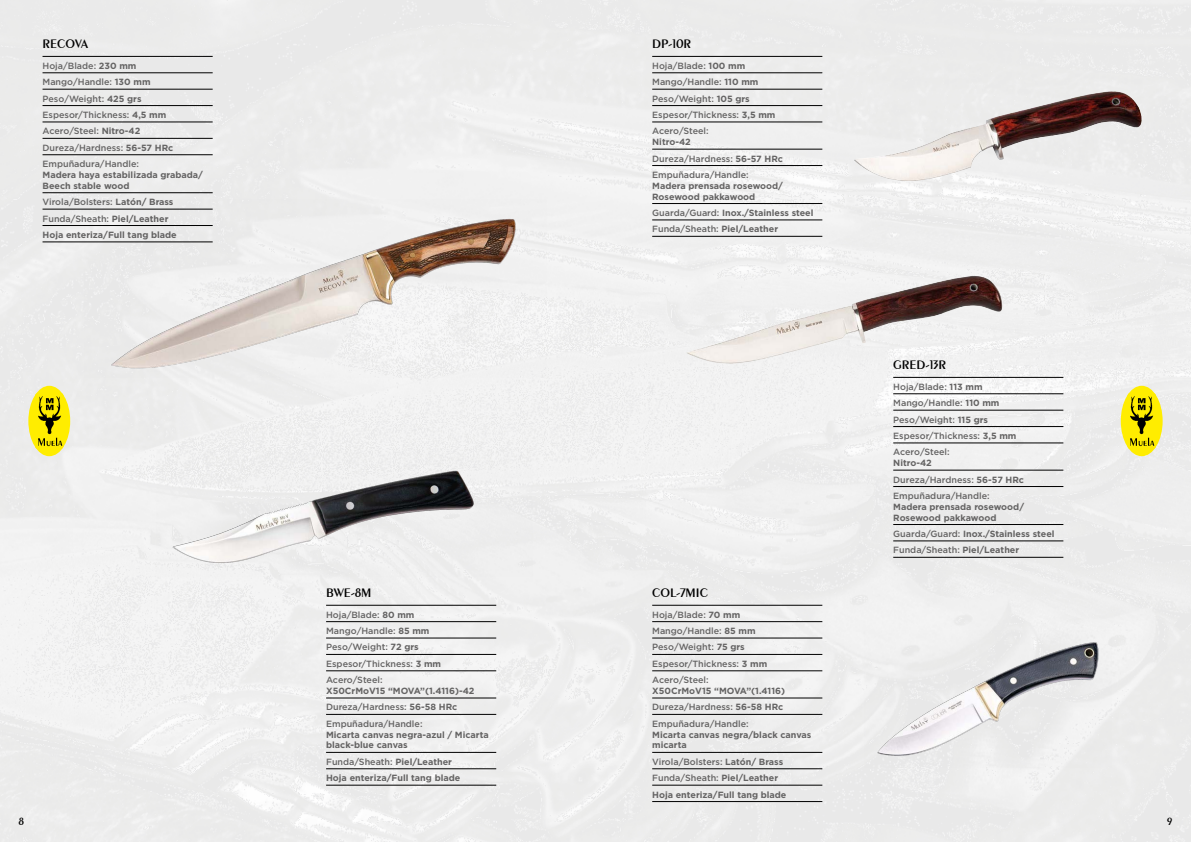
<style>
.page{position:relative;width:1191px;height:842px;background:#ededed}
.page>*{position:absolute;margin:0;border:0;box-sizing:border-box;transform-origin:0 0}
.t1{font:600 13px "Exotic 350 BT";color:#000}
.t2{font:600 11px "Exotic 350 BT";color:#000}
.t3{font:500 9px/16.4px "Gotham";color:#646363}
.t4{font:700 9px/16.4px "Gotham";color:#646363}
.s1{font-weight:700}
.s2{font-weight:500}
</style>
<div class="page">
<hr style="left:43px;top:56px;width:170px;height:1px;background:#000">
<hr style="left:43px;top:73px;width:170px;height:1px;background:#000">
<hr style="left:43px;top:89px;width:170px;height:1px;background:#000">
<hr style="left:43px;top:105px;width:170px;height:1px;background:#000">
<hr style="left:43px;top:122px;width:170px;height:1px;background:#000">
<hr style="left:43px;top:138px;width:170px;height:1px;background:#000">
<hr style="left:43px;top:155px;width:170px;height:1px;background:#000">
<hr style="left:43px;top:193px;width:170px;height:1px;background:#000">
<hr style="left:43px;top:209px;width:170px;height:1px;background:#000">
<hr style="left:43px;top:225px;width:170px;height:1px;background:#000">
<hr style="left:43px;top:242px;width:170px;height:1px;background:#000">
<hr style="left:326px;top:605px;width:170px;height:1px;background:#000">
<hr style="left:326px;top:621px;width:170px;height:1px;background:#000">
<hr style="left:326px;top:638px;width:170px;height:1px;background:#000">
<hr style="left:326px;top:654px;width:170px;height:1px;background:#000">
<hr style="left:326px;top:671px;width:170px;height:1px;background:#000">
<hr style="left:326px;top:698px;width:170px;height:1px;background:#000">
<hr style="left:326px;top:714px;width:170px;height:1px;background:#000">
<hr style="left:326px;top:752px;width:170px;height:1px;background:#000">
<hr style="left:326px;top:769px;width:170px;height:1px;background:#000">
<hr style="left:326px;top:785px;width:170px;height:1px;background:#000">
<img style="left:84px;top:199px;width:463px;height:179px">
<div style="left:1120px;top:386px;width:42px;height:70px;background:#ffed00;border-radius:50%"></div>
<img style="left:1127px;top:394px;width:29px;height:54px">
<hr style="left:652px;top:56px;width:170px;height:1px;background:#000">
<hr style="left:652px;top:73px;width:170px;height:1px;background:#000">
<hr style="left:652px;top:89px;width:170px;height:1px;background:#000">
<hr style="left:652px;top:105px;width:170px;height:1px;background:#000">
<hr style="left:652px;top:122px;width:170px;height:1px;background:#000">
<hr style="left:652px;top:149px;width:170px;height:1px;background:#000">
<hr style="left:652px;top:165px;width:170px;height:1px;background:#000">
<hr style="left:652px;top:203px;width:170px;height:1px;background:#000">
<hr style="left:652px;top:220px;width:170px;height:1px;background:#000">
<hr style="left:652px;top:236px;width:170px;height:1px;background:#000">
<hr style="left:652px;top:605px;width:170px;height:1px;background:#000">
<hr style="left:652px;top:621px;width:170px;height:1px;background:#000">
<hr style="left:652px;top:638px;width:170px;height:1px;background:#000">
<hr style="left:652px;top:654px;width:170px;height:1px;background:#000">
<hr style="left:652px;top:671px;width:170px;height:1px;background:#000">
<hr style="left:652px;top:698px;width:170px;height:1px;background:#000">
<hr style="left:652px;top:714px;width:170px;height:1px;background:#000">
<hr style="left:652px;top:752px;width:170px;height:1px;background:#000">
<hr style="left:652px;top:769px;width:170px;height:1px;background:#000">
<hr style="left:652px;top:785px;width:170px;height:1px;background:#000">
<hr style="left:652px;top:801px;width:170px;height:1px;background:#000">
<img style="left:865px;top:631px;width:246px;height:136px">
<hr style="left:893px;top:377px;width:170px;height:1px;background:#000">
<hr style="left:893px;top:394px;width:170px;height:1px;background:#000">
<hr style="left:893px;top:410px;width:170px;height:1px;background:#000">
<hr style="left:893px;top:426px;width:170px;height:1px;background:#000">
<hr style="left:893px;top:443px;width:170px;height:1px;background:#000">
<hr style="left:893px;top:470px;width:170px;height:1px;background:#000">
<hr style="left:893px;top:486px;width:170px;height:1px;background:#000">
<hr style="left:893px;top:524px;width:170px;height:1px;background:#000">
<hr style="left:893px;top:541px;width:170px;height:1px;background:#000">
<hr style="left:893px;top:557px;width:170px;height:1px;background:#000">
<div style="left:28px;top:386px;width:42px;height:70px;background:#ffed00;border-radius:50%"></div>
<img style="left:35px;top:394px;width:29px;height:54px">
<img style="left:940px;top:91px;width:174px;height:47px">
<img style="left:686px;top:276px;width:286px;height:78px">
<img style="left:157px;top:449px;width:375px;height:127px">
<h1 class="t1" style="left:43px;top:36px;width:47px">RECOVA</h1>
<p class="t3" style="left:43px;top:57px;width:132px">Hoja/Blade: <span class="s1">230 mm<br></span>Mango/Handle: <span class="s1">130 mm<br></span>Peso/Weight: <span class="s1">425 grs<br></span>Espesor/Thickness: <span class="s1">4,5 mm<br></span>Acero/Steel: <span class="s1">Nitro-42<br></span>Dureza/Hardness: <span class="s1">56-57 HRc<br></span>Empuñadura/Handle:</p>
<p class="t4" style="left:43px;top:169px;width:162px;line-height:10.8px">Madera haya estabilizada grabada/<br>Beech stable wood</p>
<p class="t4" style="left:43px;top:193px;width:136px"><span class="s2">Virola/Bolsters:</span> Latón/ Brass<br><span class="s2">Funda/Sheath:</span> Piel/Leather<br>Hoja enteriza/Full tang blade</p>
<p class="t2" style="left:19px;top:815px;width:7px">8</p>
<h1 class="t1" style="left:326px;top:585px;width:47px">BWE-8M</h1>
<p class="t3" style="left:326px;top:606px;width:116px">Hoja/Blade: <span class="s1">80 mm<br></span>Mango/Handle: <span class="s1">85 mm<br></span>Peso/Weight: <span class="s1">72 grs<br></span>Espesor/Thickness: <span class="s1">3 mm<br></span>Acero/Steel:</p>
<p class="t4" style="left:326px;top:682px;width:150px">X50CrMoV15 “MOVA”(1.4116)-42<br><span class="s2">Dureza/Hardness:</span> 56-58 HRc<br><span class="s2">Empuñadura/Handle:</span></p>
<p class="t4" style="left:326px;top:729px;width:164px;line-height:10.8px">Micarta canvas negra-azul / Micarta black-blue canvas</p>
<p class="t4" style="left:326px;top:753px;width:136px"><span class="s2">Funda/Sheath:</span> Piel/Leather<br>Hoja enteriza/Full tang blade</p>
<h1 class="t1" style="left:652px;top:36px;width:41px">DP-10R</h1>
<p class="t3" style="left:652px;top:57px;width:125px">Hoja/Blade: <span class="s1">100 mm<br></span>Mango/Handle: <span class="s1">110 mm<br></span>Peso/Weight: <span class="s1">105 grs<br></span>Espesor/Thickness: <span class="s1">3,5 mm<br></span>Acero/Steel:</p>
<p class="t3" style="left:652px;top:134px;width:132px"><span class="s1">Nitro-42<br></span>Dureza/Hardness: <span class="s1">56-57 HRc<br></span>Empuñadura/Handle:</p>
<p class="t4" style="left:652px;top:180px;width:132px;line-height:10.8px">Madera prensada rosewood/<br>Rosewood pakkawood</p>
<p class="t4" style="left:652px;top:204px;width:163px"><span class="s2">Guarda/Guard:</span> Inox./Stainless steel<br><span class="s2">Funda/Sheath:</span> Piel/Leather</p>
<h1 class="t1" style="left:652px;top:585px;width:57px">COL-7MIC</h1>
<p class="t3" style="left:652px;top:606px;width:116px">Hoja/Blade: <span class="s1">70 mm<br></span>Mango/Handle: <span class="s1">85 mm<br></span>Peso/Weight: <span class="s1">75 grs<br></span>Espesor/Thickness: <span class="s1">3 mm<br></span>Acero/Steel:</p>
<p class="t3" style="left:652px;top:682px;width:134px"><span class="s1">X50CrMoV15 “MOVA”(1.4116)<br></span>Dureza/Hardness: <span class="s1">56-58 HRc<br></span>Empuñadura/Handle:</p>
<p class="t4" style="left:652px;top:729px;width:161px;line-height:10.8px">Micarta canvas negra/black canvas micarta</p>
<p class="t4" style="left:652px;top:753px;width:136px"><span class="s2">Virola/Bolsters:</span> Latón/ Brass<br><span class="s2">Funda/Sheath:</span> Piel/Leather<br>Hoja enteriza/Full tang blade</p>
<h1 class="t1" style="left:893px;top:357px;width:54px">GRED-13R</h1>
<p class="t3" style="left:893px;top:378px;width:125px">Hoja/Blade: <span class="s1">113 mm<br></span>Mango/Handle: <span class="s1">110 mm<br></span>Peso/Weight: <span class="s1">115 grs<br></span>Espesor/Thickness: <span class="s1">3,5 mm<br></span>Acero/Steel:</p>
<p class="t3" style="left:893px;top:455px;width:132px"><span class="s1">Nitro-42<br></span>Dureza/Hardness: <span class="s1">56-57 HRc<br></span>Empuñadura/Handle:</p>
<p class="t4" style="left:893px;top:501px;width:132px;line-height:10.8px">Madera prensada rosewood/<br>Rosewood pakkawood</p>
<p class="t4" style="left:893px;top:525px;width:163px"><span class="s2">Guarda/Guard:</span> Inox./Stainless steel<br><span class="s2">Funda/Sheath:</span> Piel/Leather</p>
<p class="t2" style="left:1167px;top:815px;width:7px">9</p>
</div>
